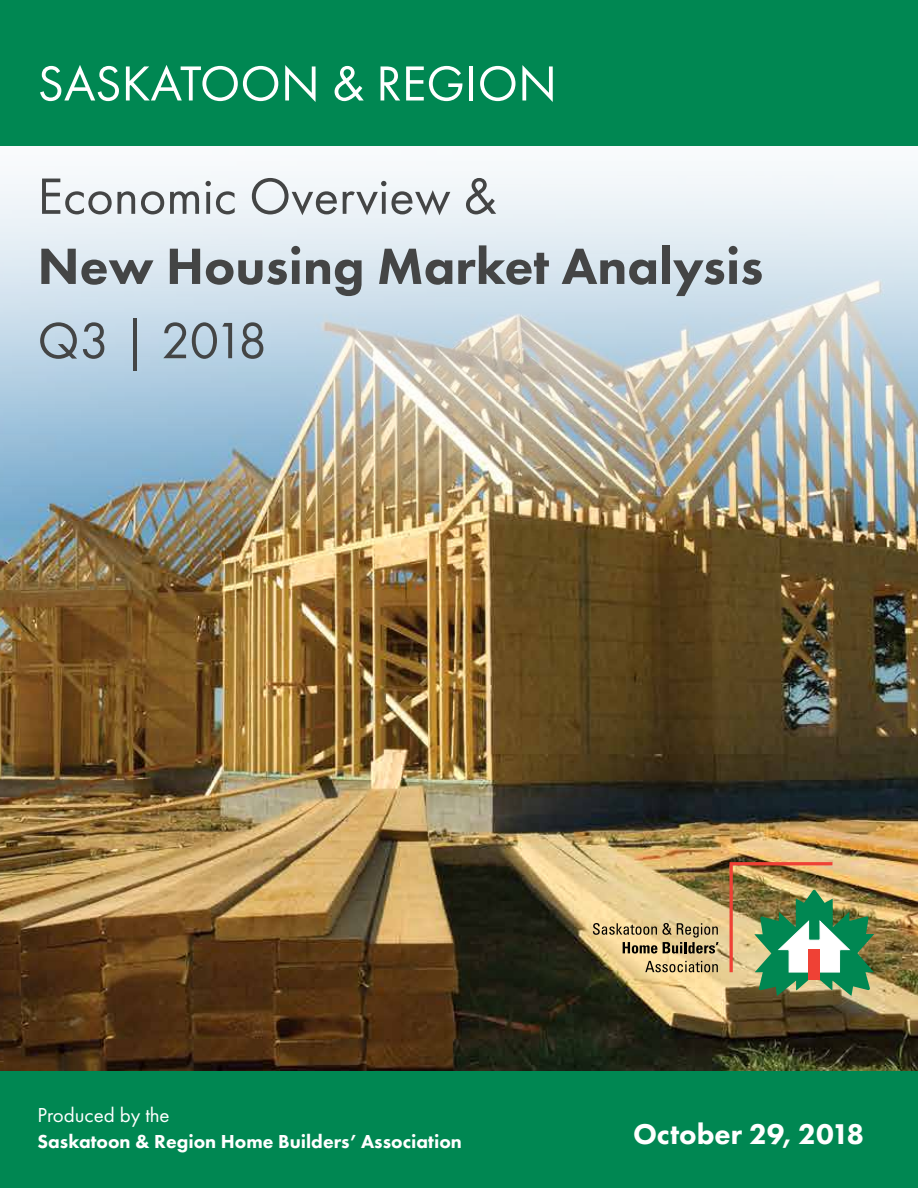
<style>
.page{position:relative;width:918px;height:1188px;background:#fff}
.page>*{position:absolute;margin:0;border:0;box-sizing:border-box;transform-origin:0 0}
.t1{font:52.95px "Futura PT";color:#444545}
.t2{font:800 52.95px "Futura PT";color:#444545}
.t3{font:51px "Futura PT";color:#fff}
.t4{font:800 29.7px "Futura PT";color:#fff}
.t5{font:21px "Futura PT";color:#fff}
.t6{font:800 19.5px "Futura PT";color:#fff}
</style>
<div class="page">
<img style="left:0;top:525px;width:918px;height:546px">
<img style="left:0;top:171px;width:918px;height:354px">
<div style="left:0;top:0;width:918px;height:146px;background:#008752"></div>
<div style="left:0;top:1071px;width:918px;height:117px;background:#008752"></div>
<img style="left:730px;top:862px;width:144px;height:134px">
<svg style="left:593px;top:923px;width:126px;height:31px;background:#b7a275"></svg>
<svg style="left:645px;top:961px;width:73px;height:11px"></svg>
<h2 class="t3" style="left:38px;top:53px;width:521px">SASKATOON &amp; REGION</h2>
<h1 class="t1" style="left:38px;top:165px;width:461px">Economic Overview &amp;</h1>
<h1 class="t2" style="left:38px;top:233px;width:727px">New Housing Market Analysis</h1>
<h1 class="t1" style="left:38px;top:309px;width:232px">Q3 | 2018</h1>
<p class="t5" style="left:38px;top:1103px;width:134px">Produced by the</p>
<p class="t6" style="left:38px;top:1129px;width:426px">Saskatoon &amp; Region Home Builders’ Association</p>
<h3 class="t4" style="left:633px;top:1116px;width:233px">October 29, 2018</h3>
</div>
